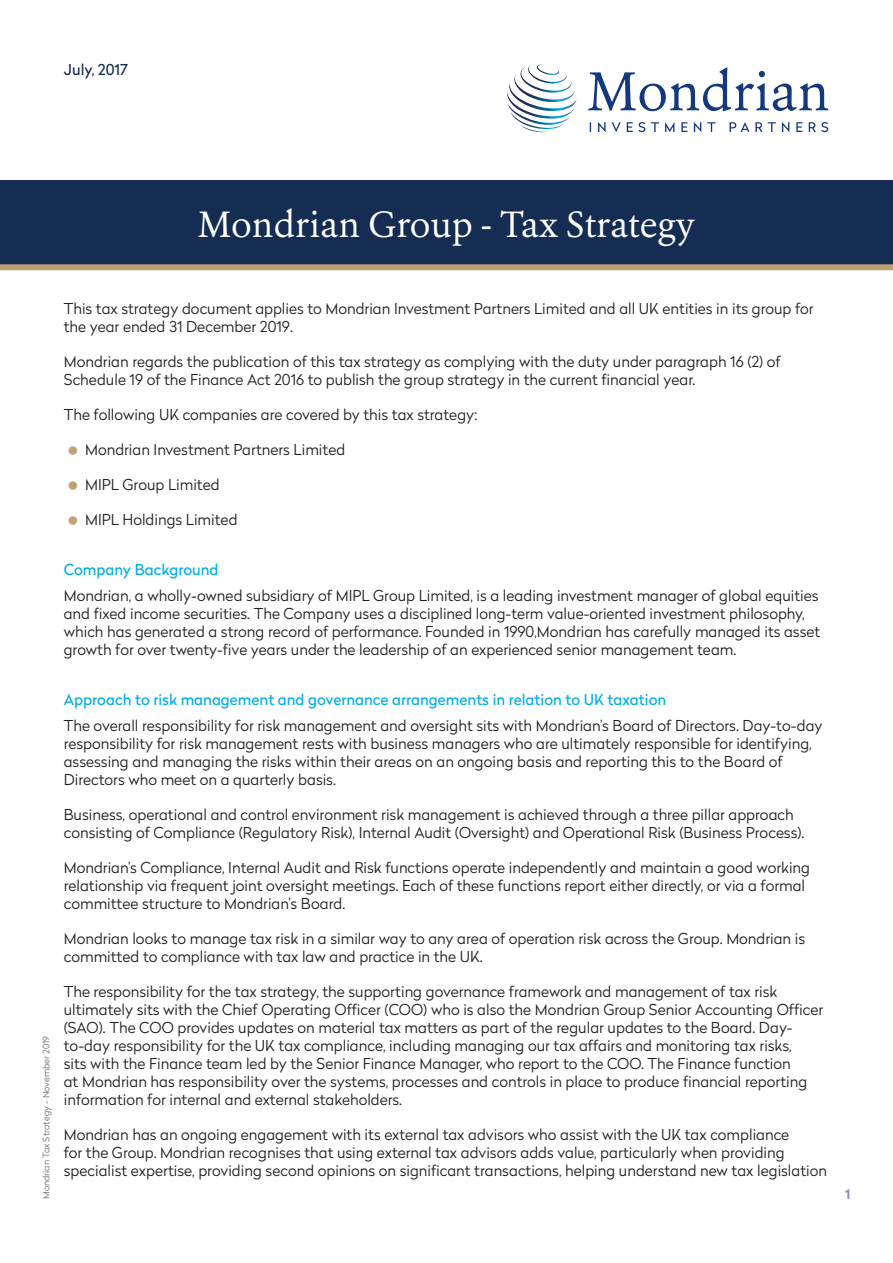
<style>
.page{position:relative;width:893px;height:1263px;background:#fff}
.page>*{position:absolute;margin:0;border:0;box-sizing:border-box;transform-origin:0 0}
.Main_Heading{font:36px "Erato";color:#fff}
.Bodytext{font:300 15px/18px "Radikal";color:#231f20}
.Heading_3{font:15px "Radikal";color:#00aee6}
.t1{font:15px "Radikal";color:#152c53}
.t2{font:700 13.5px "Radikal";color:#8f94be}
.t3{font:300 9px "Radikal";color:#6c6d70}
</style>
<div class="page">
<div style="left:0;top:180px;width:893px;height:84px;background:#152c53"></div>
<div style="left:0;top:264px;width:893px;height:6px;background:#bea276"></div>
<svg style="left:507px;top:64px;width:69px;height:68px"></svg>
<svg style="left:588px;top:67px;width:240px;height:44px"></svg>
<svg style="left:590px;top:122px;width:238px;height:10px"></svg>
<p class="t1" style="left:64px;top:59px;width:66px">July, 2017</p>
<p class="Main_Heading" style="left:198px;top:201px;width:498px">Mondrian Group - Tax Strategy</p>
<p class="t3" style="left:40px;top:1199px;width:165px;rotate:-90deg">Mondrian Tax Strategy - November 2019</p>
<p class="Bodytext" style="left:64px;top:299px;width:751px">This tax strategy document applies to Mondrian Investment Partners Limited and all UK entities in its group for the year ended 31 December 2019.</p>
<p class="Bodytext" style="left:64px;top:352px;width:718px">Mondrian regards the publication of this tax strategy as complying with the duty under paragraph 16 (2) of<br>Schedule 19 of the Finance Act 2016 to publish the group strategy in the current financial year.</p>
<p class="Bodytext" style="left:64px;top:405px;width:415px">The following UK companies are covered by this tax strategy:</p>
<p class="Bodytext" style="left:85px;top:440px;width:262px">Mondrian Investment Partners Limited</p>
<p class="Bodytext" style="left:85px;top:475px;width:136px">MIPL Group Limited</p>
<p class="Bodytext" style="left:85px;top:510px;width:154px">MIPL Holdings Limited</p>
<p class="Heading_3" style="left:64px;top:559px;width:156px">Company Background</p>
<p class="Bodytext" style="left:64px;top:586px;width:758px">Mondrian, a wholly-owned subsidiary of MIPL Group Limited, is a leading investment manager of global equities and fixed income securities. The Company uses a disciplined long-term value-oriented investment philosophy, which has generated a strong record of performance. Founded in 1990,Mondrian has carefully managed its asset growth for over twenty-five years under the leadership of an experienced senior management team.</p>
<p class="Heading_3" style="left:64px;top:689px;width:604px">Approach to risk management and governance arrangements in relation to UK taxation</p>
<p class="Bodytext" style="left:64px;top:716px;width:760px">The overall responsibility for risk management and oversight sits with Mondrian’s Board of Directors. Day-to-day responsibility for risk management rests with business managers who are ultimately responsible for identifying, assessing and managing the risks within their areas on an ongoing basis and reporting this to the Board of Directors who meet on a quarterly basis.</p>
<p class="Bodytext" style="left:64px;top:805px;width:742px">Business, operational and control environment risk management is achieved through a three pillar approach consisting of Compliance (Regulatory Risk), Internal Audit (Oversight) and Operational Risk (Business Process).</p>
<p class="Bodytext" style="left:64px;top:858px;width:748px">Mondrian’s Compliance, Internal Audit and Risk functions operate independently and maintain a good working relationship via frequent joint oversight meetings. Each of these functions report either directly, or via a formal committee structure to Mondrian’s Board.</p>
<p class="Bodytext" style="left:64px;top:929px;width:743px">Mondrian looks to manage tax risk in a similar way to any area of operation risk across the Group. Mondrian is committed to compliance with tax law and practice in the UK.</p>
<p class="Bodytext" style="left:64px;top:982px;width:761px">The responsibility for the tax strategy, the supporting governance framework and management of tax risk ultimately sits with the Chief Operating Officer (COO) who is also the Mondrian Group Senior Accounting Officer (SAO). The COO provides updates on material tax matters as part of the regular updates to the Board. Day&shy;to-day responsibility for the UK tax compliance, including managing our tax affairs and monitoring tax risks,<br>sits with the Finance team led by the Senior Finance Manager, who report to the COO. The Finance function<br>at Mondrian has responsibility over the systems, processes and controls in place to produce financial reporting information for internal and external stakeholders.</p>
<p class="Bodytext" style="left:64px;top:1125px;width:765px">Mondrian has an ongoing engagement with its external tax advisors who assist with the UK tax compliance<br>for the Group. Mondrian recognises that using external tax advisors adds value, particularly when providing specialist expertise, providing second opinions on significant transactions, helping understand new tax legislation</p>
<p class="t2" style="left:845px;top:1184px;width:7px">1</p>
</div>
